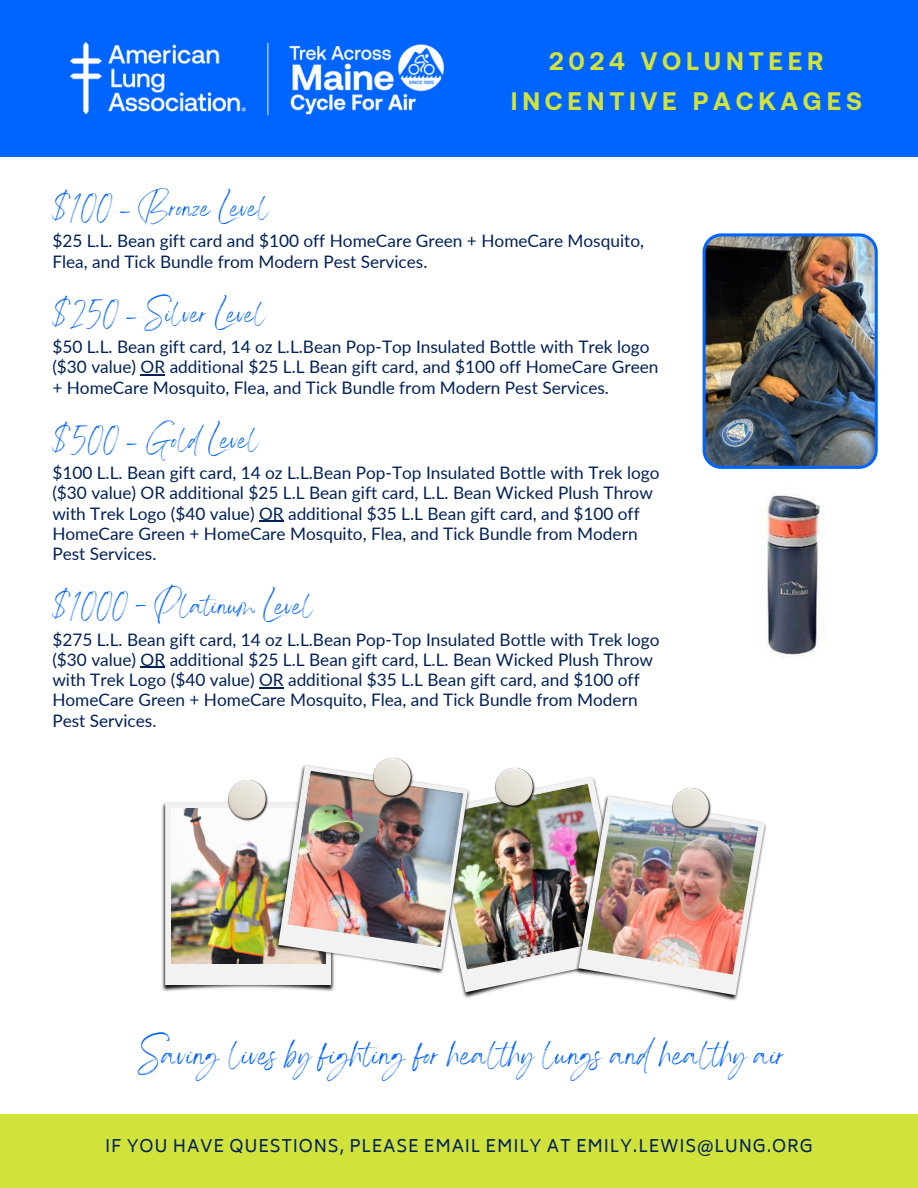
<style>
.page{position:relative;width:918px;height:1188px;background:#fff}
.page>*{position:absolute;margin:0;border:0;box-sizing:border-box;transform-origin:0 0}
.t1{font:44.55px "Angella White";color:#0064ff}
.t2{font:38.25px "Angella White";color:#0064ff}
.t3{font:700 25.35px/40.5px "Aeonik";letter-spacing:.19em;color:#d1e33b;text-align:center}
.t4{font:17.25px/20.2px "Lato";color:#002158}
.t5{font:16.8px "Biryani";letter-spacing:.045em;color:#002158}
</style>
<div class="page">
<div style="left:0;top:0;width:918px;height:157px;background:#0064ff"></div>
<div style="left:0;top:1114px;width:918px;height:74px;background:#d1e33b"></div>
<img style="left:761px;top:495px;width:64px;height:160px">
<img style="left:703px;top:233px;width:175px;height:236px">
<hr style="left:141px;top:374px;width:24px;height:2px;background:#002158">
<svg style="left:259px;top:521px;width:25px;height:1px"></svg>
<svg style="left:141px;top:667px;width:24px;height:1px"></svg>
<svg style="left:259px;top:687px;width:25px;height:1px"></svg>
<img style="left:161px;top:800px;width:117px;height:192px">
<div style="left:165px;top:803px;width:166px;height:182px;background:#f2f2f2"></div>
<img style="left:171px;top:808px;width:100px;height:156px">
<img style="left:228px;top:779px;width:40px;height:42px">
<img style="left:271px;top:765px;width:41px;height:199px">
<img style="left:278px;top:766px;width:487px;height:229px">
<img style="left:288px;top:771px;width:175px;height:176px">
<img style="left:70px;top:42px;width:375px;height:74px">
<img style="left:373px;top:757px;width:40px;height:42px">
<p class="t3" style="left:511px;top:43px;width:353px">2024 VOLUNTEER<br>INCENTIVE PACKAGES</p>
<p class="t2" style="left:52px;top:183px;width:219px">$100 – Bronze Level</p>
<p class="t4" style="left:52px;top:230px;width:593px">$25 L.L. Bean gift card and $100 off HomeCare Green + HomeCare Mosquito,<br>Flea, and Tick Bundle from Modern Pest Services.</p>
<p class="t2" style="left:52px;top:289px;width:215px">$250 – Silver Level</p>
<p class="t4" style="left:52px;top:336px;width:608px">$50 L.L. Bean gift card, 14 oz L.L.Bean Pop-Top Insulated Bottle with Trek logo ($30 value) OR additional $25 L.L Bean gift card, and $100 off HomeCare Green + HomeCare Mosquito, Flea, and Tick Bundle from Modern Pest Services.</p>
<p class="t2" style="left:52px;top:415px;width:209px">$500 – Gold Level</p>
<p class="t4" style="left:52px;top:462px;width:609px">$100 L.L. Bean gift card, 14 oz L.L.Bean Pop-Top Insulated Bottle with Trek logo ($30 value) OR additional $25 L.L Bean gift card, L.L. Bean Wicked Plush Throw with Trek Logo ($40 value) OR additional $35 L.L Bean gift card, and $100 off HomeCare Green + HomeCare Mosquito, Flea, and Tick Bundle from Modern Pest Services.</p>
<p class="t2" style="left:52px;top:582px;width:263px">$1000 - Platinum Level</p>
<p class="t4" style="left:52px;top:629px;width:609px">$275 L.L. Bean gift card, 14 oz L.L.Bean Pop-Top Insulated Bottle with Trek logo ($30 value) OR additional $25 L.L Bean gift card, L.L. Bean Wicked Plush Throw with Trek Logo ($40 value) OR additional $35 L.L Bean gift card, and $100 off HomeCare Green + HomeCare Mosquito, Flea, and Tick Bundle from Modern Pest Services.</p>
<p class="t1" style="left:138px;top:1027px;width:649px">Saving lives by fighting for healthy lungs and healthy air</p>
<p class="t5" style="left:105px;top:1137px;width:709px">IF YOU HAVE QUESTIONS, PLEASE EMAIL EMILY AT EMILY.LEWIS@LUNG.ORG</p>
</div>
